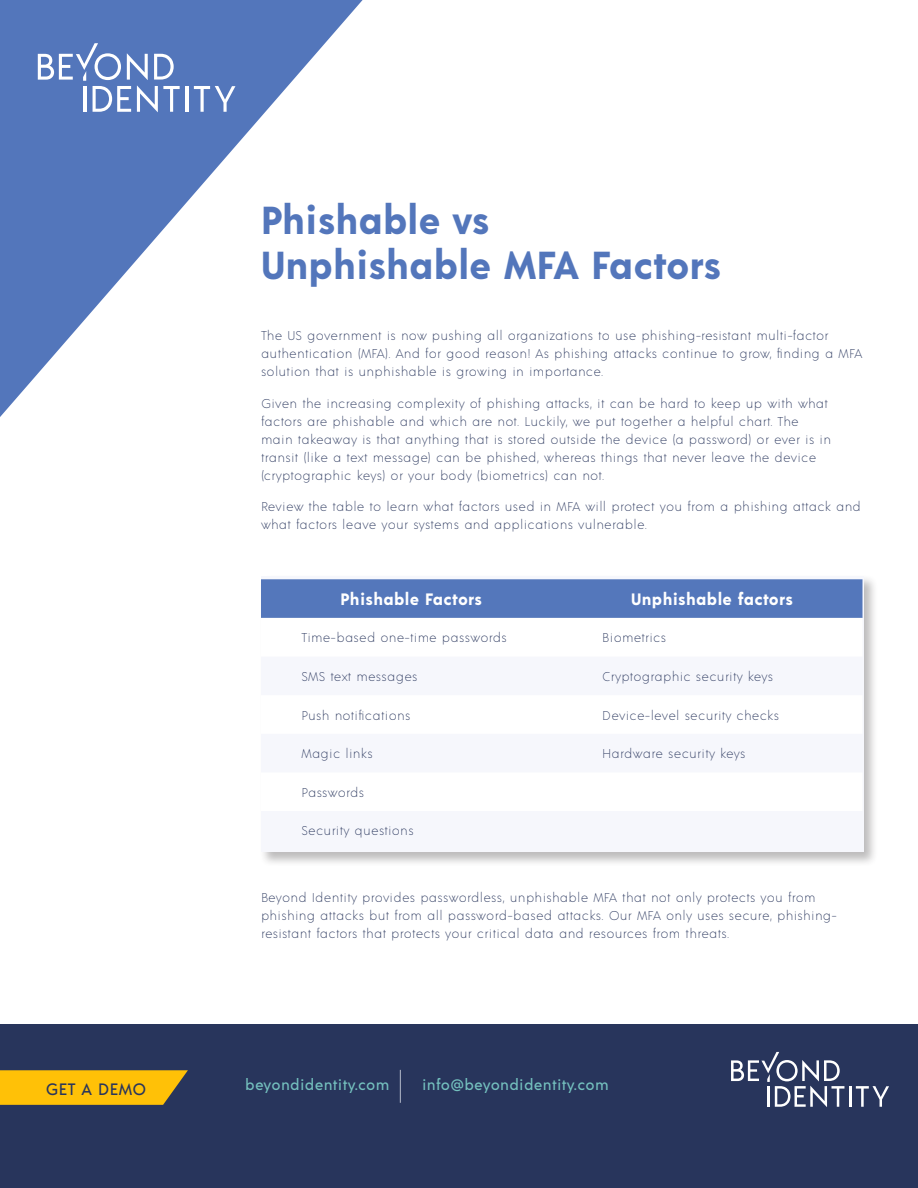
<style>
.page{position:relative;width:918px;height:1188px;background:#fff}
.page>*{position:absolute;margin:0;border:0;box-sizing:border-box;transform-origin:0 0}
.Headline{font:700 39px/45px "Acre";color:#5376bb}
.Sub_Category_Title{font:700 16.5px "Acre";letter-spacing:.02em;color:#fff}
.Paragraph{font:500 16.5px "Acre";letter-spacing:.02em;color:#28355c}
.Sub_Category_Title-2{font:500 15px "Acre";letter-spacing:.02em;color:#74c0be}
.Paragraph-2{font:100 12.75px/18px "Acre";letter-spacing:.02em;color:#28355c}
</style>
<div class="page">
<svg style="left:0;top:0;width:363px;height:417px"></svg>
<hr style="left:185px;top:86px;width:3px;height:26px;background:#fff">
<svg style="left:194px;top:86px;width:41px;height:26px"></svg>
<svg style="left:38px;top:43px;width:142px;height:69px"></svg>
<div style="left:0;top:1024px;width:918px;height:164px;background:#28355c"></div>
<hr style="left:400px;top:1070px;width:1px;height:33px;background:#f5f9fc">
<hr style="left:849px;top:1086px;width:2px;height:21px;background:#fff">
<svg style="left:856px;top:1086px;width:33px;height:21px"></svg>
<svg style="left:731px;top:1052px;width:113px;height:55px"></svg>
<div style="left:260px;top:575px;width:618px;height:292px;background:#231f20;opacity:.3"></div>
<div style="left:261px;top:576px;width:602px;height:276px;background:#f6f7fc"></div>
<div style="left:261px;top:579px;width:601px;height:39px;background:#5477bb"></div>
<svg style="left:0;top:1070px;width:188px;height:35px;background:#eeb60d"></svg>
<p class="Paragraph" style="left:46px;top:1077px;width:102px">GET A DEMO</p>
<p class="Headline" style="left:261px;top:195px;width:462px">Phishable vs<br>Unphishable MFA Factors</p>
<p class="Paragraph-2" style="left:261px;top:326px;width:603px">The US government is now pushing all organizations to use phishing-resistant multi-factor authentication (MFA). And for good reason! As phishing attacks continue to grow, finding a MFA solution that is unphishable is growing in importance.</p>
<p class="Paragraph-2" style="left:261px;top:393px;width:572px">Given the increasing complexity of phishing attacks, it can be hard to keep up with what factors are phishable and which are not. Luckily, we put together a helpful chart. The main takeaway is that anything that is stored outside the device (a password) or ever is in transit (like a text message) can be phished, whereas things that never leave the device (cryptographic keys) or your body (biometrics) can not.</p>
<p class="Paragraph-2" style="left:261px;top:497px;width:602px">Review the table to learn what factors used in MFA will protect you from a phishing attack and what factors leave your systems and applications vulnerable.</p>
<p class="Sub_Category_Title" style="left:341px;top:588px;width:143px">Phishable Factors</p>
<p class="Sub_Category_Title" style="left:631px;top:588px;width:163px">Unphishable factors</p>
<p class="Paragraph-2" style="left:302px;top:628px;width:207px">Time-based one-time passwords</p>
<p class="Paragraph-2" style="left:602px;top:628px;width:65px">Biometrics</p>
<p class="Paragraph-2" style="left:302px;top:667px;width:118px">SMS text messages</p>
<p class="Paragraph-2" style="left:602px;top:667px;width:173px">Cryptographic security keys</p>
<p class="Paragraph-2" style="left:302px;top:706px;width:111px">Push notifications</p>
<p class="Paragraph-2" style="left:602px;top:706px;width:178px">Device-level security checks</p>
<p class="Paragraph-2" style="left:302px;top:744px;width:73px">Magic links</p>
<p class="Paragraph-2" style="left:602px;top:744px;width:145px">Hardware security keys</p>
<p class="Paragraph-2" style="left:302px;top:783px;width:64px">Passwords</p>
<p class="Paragraph-2" style="left:302px;top:821px;width:114px">Security questions</p>
<p class="Paragraph-2" style="left:261px;top:888px;width:578px">Beyond Identity provides passwordless, unphishable MFA that not only protects you from phishing attacks but from all password-based attacks. Our MFA only uses secure, phishing&shy;resistant factors that protects your critical data and resources from threats.</p>
<p class="Sub_Category_Title-2" style="left:245px;top:1074px;width:146px">beyondidentity.com</p>
<p class="Sub_Category_Title-2" style="left:422px;top:1074px;width:188px">info@beyondidentity.com</p>
</div>
